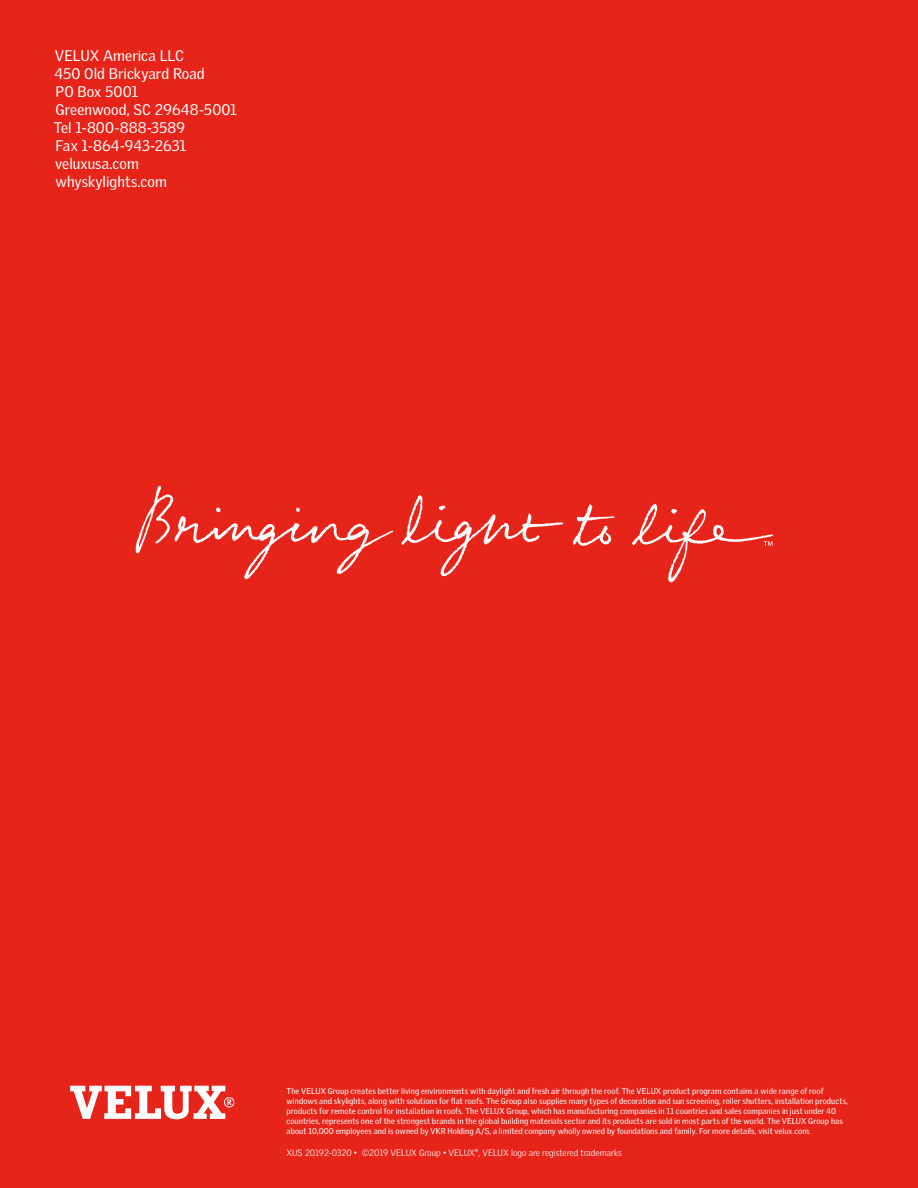
<style>
.page{position:relative;width:918px;height:1188px;background:#e72419}
.page>*{position:absolute;margin:0;border:0;box-sizing:border-box;transform-origin:0 0}
.t1{font:15px/18px "Velux Gothic";letter-spacing:.005em;color:#fff}
.t2{font:300 9px "Velux Gothic";color:#fff}
.t3{font:8.25px/9.9px "Velux Gothic";letter-spacing:.01em;color:#fff}
</style>
<div class="page">
<svg style="left:70px;top:1086px;width:164px;height:33px"></svg>
<svg style="left:136px;top:486px;width:637px;height:97px"></svg>
<svg style="left:764px;top:541px;width:8px;height:5px"></svg>
<p class="t1" style="left:55px;top:47px;width:131px">VELUX America LLC</p>
<p class="t1" style="left:54px;top:65px;width:152px">450 Old Brickyard Road</p>
<p class="t1" style="left:56px;top:83px;width:84px">PO Box 5001</p>
<p class="t1" style="left:55px;top:101px;width:183px">Greenwood, SC 29648-5001</p>
<p class="t1" style="left:54px;top:119px;width:133px">Tel 1-800-888-3589</p>
<p class="t1" style="left:56px;top:137px;width:132px">Fax 1-864-943-2631</p>
<p class="t1" style="left:55px;top:155px;width:113px">veluxusa.com whyskylights.com</p>
<p class="t3" style="left:287px;top:1086px;width:563px">The VELUX Group creates better living environments with daylight and fresh air through the roof. The VELUX product program contains a wide range of roof windows and skylights, along with solutions for flat roofs. The Group also supplies many types of decoration and sun screening, roller shutters, installation products, products for remote control for installation in roofs. The VELUX Group, which has manufacturing companies in 11 countries and sales companies in just under 40 countries, represents one of the strongest brands in the global building materials sector and its products are sold in most parts of the world. The VELUX Group has about 10,000 employees and is owned by VKR Holding A/S, a limited company wholly owned by foundations and family. For more details, visit velux.com.</p>
<p class="t2" style="left:287px;top:1148px;width:337px">XUS 20192-0320 • ©2019 VELUX Group • VELUX®, VELUX logo are registered trademarks</p>
</div>
